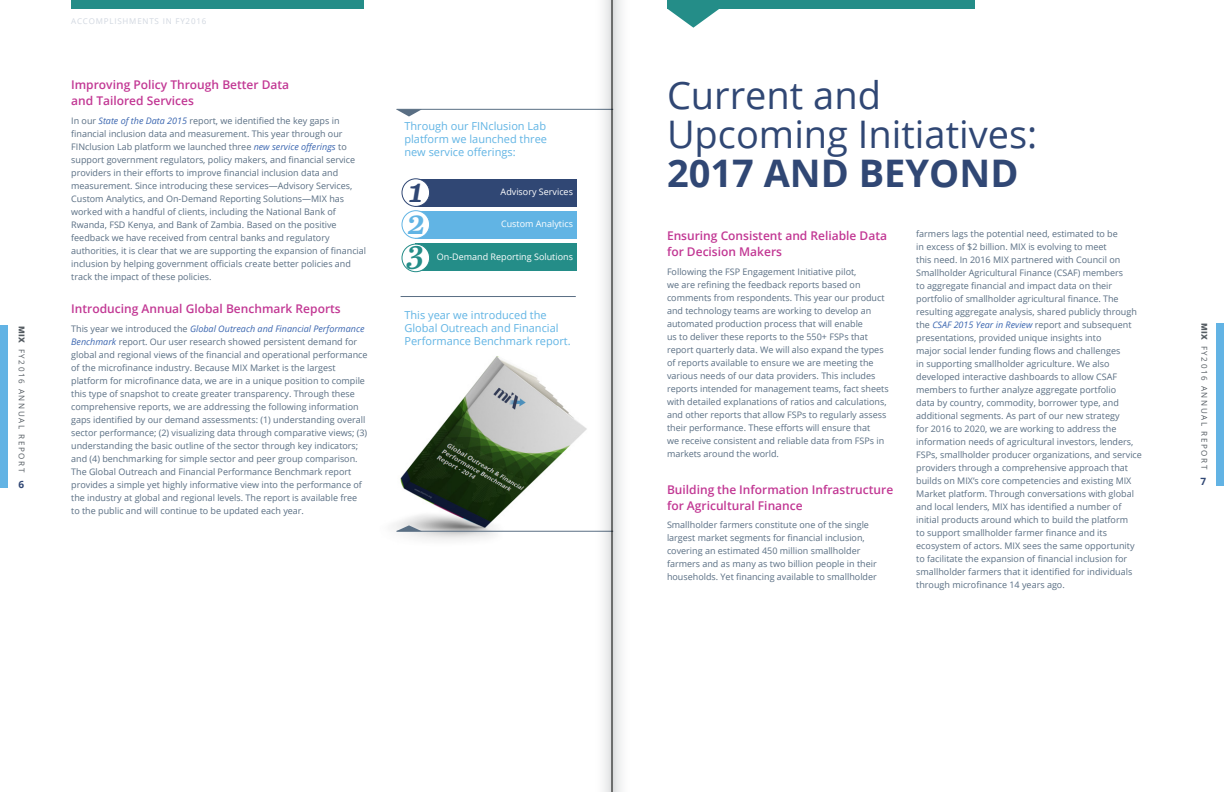
<style>
.page{position:relative;width:1224px;height:792px;background:#fff}
.page>*{position:absolute;margin:0;border:0;box-sizing:border-box;transform-origin:0 0}
.t1{font:38px/39px "Open Sans";color:#304774}
.t2{font:700 38px "Open Sans";color:#304774}
.t3{font:italic 600 34px "Abril Text";color:#304774}
.t4{font:italic 600 34px "Abril Text";color:#61b4e4}
.t5{font:italic 600 33px "Abril Text";color:#248d88}
.t6{font:600 12px/16px "Open Sans";color:#c23894}
.t7{font:11px/13px "Open Sans";color:#61b4e4}
.t8{font:700 10px "Open Sans";color:#304774}
.t9{font:9px/13px "Open Sans";color:#596e83}
.t10{font:9px "Open Sans";color:#fff}
.t11{font:8px "Open Sans";letter-spacing:.2em;color:#545b61}
.t12{font:8px "Open Sans";letter-spacing:.1em;color:#d1d7e0}
.s1{font-weight:800}
.s2{font-style:italic;color:#3b66b0}
</style>
<div class="page">
<div style="left:1216px;top:323px;width:8px;height:163px;background:#62b3e4"></div>
<div style="left:0;top:325px;width:8px;height:163px;background:#62b3e4"></div>
<img style="left:393px;top:356px;width:198px;height:184px">
<div style="left:415px;top:179px;width:162px;height:27px;background:#304774"></div>
<div style="left:415px;top:211px;width:162px;height:28px;background:#61b4e4"></div>
<div style="left:415px;top:244px;width:162px;height:27px;background:#248d88"></div>
<div style="left:402px;top:179px;width:28px;height:27px;background:#fff;border-radius:50%"></div>
<div style="left:401px;top:178px;width:29px;height:29px;border:1px solid #304774;border-radius:50%"></div>
<div style="left:402px;top:211px;width:28px;height:27px;background:#fff;border-radius:50%"></div>
<div style="left:401px;top:210px;width:29px;height:29px;border:1px solid #61b4e4;border-radius:50%"></div>
<div style="left:402px;top:244px;width:28px;height:28px;background:#fff;border-radius:50%"></div>
<div style="left:401px;top:244px;width:29px;height:28px;border:1px solid #248d88;border-radius:50%"></div>
<div style="left:71px;top:0;width:293px;height:9px;background:#248d88"></div>
<hr style="left:401px;top:296px;width:175px;height:1px;background:#596e83">
<hr style="left:397px;top:109px;width:216px;height:1px;background:#596e83">
<svg style="left:396px;top:109px;width:26px;height:8px"></svg>
<hr style="left:397px;top:531px;width:216px;height:1px;background:#596e83">
<svg style="left:396px;top:525px;width:26px;height:6px"></svg>
<div style="left:667px;top:0;width:308px;height:8px;background:#248d88"></div>
<svg style="left:667px;top:8px;width:53px;height:20px"></svg>
<svg style="left:612px;top:0;width:10px;height:792px"></svg>
<svg style="left:591px;top:0;width:21px;height:792px"></svg>
<p class="t11" style="left:27px;top:326px;width:147px;rotate:90deg"><span class="s1">MIX</span> FY2016 ANNUAL REPORT</p>
<p class="t8" style="left:18px;top:478px;width:7px">6</p>
<p class="t12" style="left:71px;top:16px;width:137px">ACCOMPLISHMENTS IN FY2016</p>
<h3 class="t6" style="left:71px;top:77px;width:220px">Improving Policy Through Better Data and Tailored Services</h3>
<p class="t9" style="left:71px;top:114px;width:297px">In our <span class="s2">State of the Data 2015</span> report, we identified the key gaps in financial inclusion data and measurement. This year through our FINclusion Lab platform we launched three <span class="s2">new service offerings</span> to support government regulators, policy makers, and financial service providers in their efforts to improve financial inclusion data and measurement. Since introducing these services—Advisory Services, Custom Analytics, and On-Demand Reporting Solutions—MIX has worked with a handful of clients, including the National Bank of Rwanda, FSD Kenya, and Bank of Zambia. Based on the positive feedback we have received from central banks and regulatory authorities, it is clear that we are supporting the expansion of financial inclusion by helping government officials create better policies and track the impact of these policies.</p>
<h3 class="t6" style="left:71px;top:301px;width:271px">Introducing Annual Global Benchmark Reports</h3>
<p class="t9" style="left:71px;top:322px;width:298px">This year we introduced the <span class="s2">Global Outreach and Financial Performance Benchmark</span> report. Our user research showed persistent demand for global and regional views of the financial and operational performance of the microfinance industry. Because MIX Market is the largest platform for microfinance data, we are in a unique position to compile this type of snapshot to create greater transparency. Through these comprehensive reports, we are addressing the following information gaps identified by our demand assessments: (1) understanding overall sector performance; (2) visualizing data through comparative views; (3) understanding the basic outline of the sector through key indicators; and (4) benchmarking for simple sector and peer group comparison.<br>The Global Outreach and Financial Performance Benchmark report provides a simple yet highly informative view into the performance of the industry at global and regional levels. The report is available free to the public and will continue to be updated each year.</p>
<p class="t7" style="left:404px;top:119px;width:144px;text-align:justify">Through our FINclusion Lab platform we launched three new service offerings:</p>
<p class="t10" style="left:501px;top:186px;width:74px">Advisory Services</p>
<p class="t10" style="left:501px;top:218px;width:73px">Custom Analytics</p>
<p class="t10" style="left:437px;top:251px;width:138px">On-Demand Reporting Solutions</p>
<h2 class="t3" style="left:409px;top:165px;width:16px">1</h2>
<h2 class="t4" style="left:408px;top:197px;width:20px">2</h2>
<h3 class="t5" style="left:408px;top:228px;width:18px">3</h3>
<p class="t7" style="left:404px;top:308px;width:168px">This year we introduced the<br>Global Outreach and Financial<br>Performance Benchmark report.</p>
<h1 class="t1" style="left:667px;top:75px;width:372px">Current and<br>Upcoming Initiatives:</h1>
<h1 class="t2" style="left:667px;top:147px;width:353px">2017 AND BEYOND</h1>
<h3 class="t6" style="left:667px;top:227px;width:222px">Ensuring Consistent and Reliable Data for Decision Makers</h3>
<p class="t9" style="left:667px;top:265px;width:223px">Following the FSP Engagement Initiative pilot,<br>we are refining the feedback reports based on comments from respondents. This year our product and technology teams are working to develop an automated production process that will enable<br>us to deliver these reports to the 550+ FSPs that report quarterly data. We will also expand the types of reports available to ensure we are meeting the various needs of our data providers. This includes reports intended for management teams, fact sheets with detailed explanations of ratios and calculations, and other reports that allow FSPs to regularly assess their performance. These efforts will ensure that<br>we receive consistent and reliable data from FSPs in markets around the world.</p>
<h3 class="t6" style="left:667px;top:481px;width:228px">Building the Information Infrastructure for Agricultural Finance</h3>
<p class="t9" style="left:667px;top:518px;width:211px">Smallholder farmers constitute one of the single largest market segments for financial inclusion, covering an estimated 450 million smallholder farmers and as many as two billion people in their households. Yet financing available to smallholder</p>
<p class="t9" style="left:916px;top:227px;width:227px">farmers lags the potential need, estimated to be<br>in excess of $2 billion. MIX is evolving to meet<br>this need. In 2016 MIX partnered with Council on Smallholder Agricultural Finance (CSAF) members<br>to aggregate financial and impact data on their portfolio of smallholder agricultural finance. The resulting aggregate analysis, shared publicly through the <span class="s2">CSAF 2015 Year in Review</span> report and subsequent presentations, provided unique insights into<br>major social lender funding flows and challenges<br>in supporting smallholder agriculture. We also developed interactive dashboards to allow CSAF members to further analyze aggregate portfolio<br>data by country, commodity, borrower type, and additional segments. As part of our new strategy<br>for 2016 to 2020, we are working to address the information needs of agricultural investors, lenders, FSPs, smallholder producer organizations, and service providers through a comprehensive approach that builds on MIX’s core competencies and existing MIX Market platform. Through conversations with global and local lenders, MIX has identified a number of initial products around which to build the platform<br>to support smallholder farmer finance and its ecosystem of actors. MIX sees the same opportunity to facilitate the expansion of financial inclusion for smallholder farmers that it identified for individuals through microfinance 14 years ago.</p>
<p class="t11" style="left:1210px;top:323px;width:147px;rotate:90deg"><span class="s1">MIX</span> FY2016 ANNUAL REPORT</p>
<p class="t8" style="left:1200px;top:475px;width:7px">7</p>
</div>
